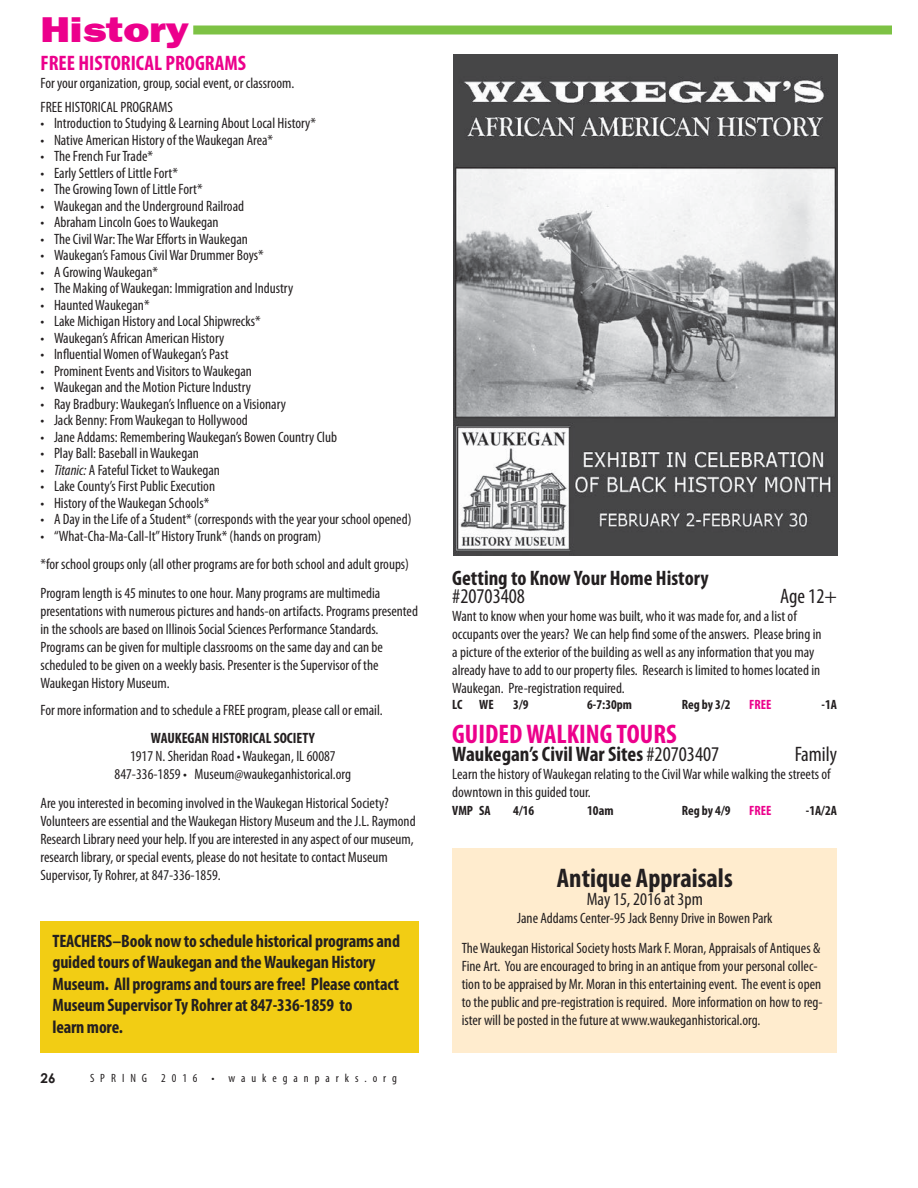
<style>
.page{position:relative;width:918px;height:1188px;background:#fff}
.page>*{position:absolute;margin:0;border:0;box-sizing:border-box;transform-origin:0 0}
.t1{font:700 condensed 27px "Myriad Pro";color:#ec008c}
.t2{font:700 condensed 27px "Myriad Pro";color:#231f20}
.t3{font:700 condensed 21px "Myriad Pro";color:#231f20}
.t4{font:700 condensed 21px "Myriad Pro";color:#ec008c}
.t5{font:condensed 21px "Myriad Pro";color:#231f20}
.t6{font:700 condensed 18px/21.6px "Myriad Pro";letter-spacing:-.01em;color:#231f20}
.t7{font:condensed 18px "Myriad Pro";color:#231f20}
.t8{font:condensed 15px/18px "Myriad Pro";color:#231f20}
.t9{font:700 condensed 15px "Myriad Pro";color:#231f20}
.t10{font:700 condensed 13.5px "Myriad Pro";color:#231f20}
.t11{font:700 condensed 13.5px "Myriad Pro";color:#ec008c}
.t12{font:condensed 12px "Myriad Pro";letter-spacing:.5em;color:#231f20}
.s1{font-style:italic}
.s2{font-weight:400}
</style>
<div class="page">
<div style="left:193px;top:26px;width:698px;height:8px;background:#7dc244"></div>
<div style="left:40px;top:921px;width:379px;height:132px;background:#f2cd14"></div>
<img style="left:454px;top:54px;width:383px;height:502px">
<div style="left:453px;top:848px;width:384px;height:205px;background:#ffecce"></div>
<h2 class="t4" style="left:41px;top:55px;width:207px">FREE HISTORICAL PROGRAMS</h2>
<p class="t8" style="left:41px;top:72px;width:256px;line-height:24px">For your organization, group, social event, or classroom.<br>FREE HISTORICAL PROGRAMS</p>
<p class="t8" style="left:41px;top:115px;width:277px">• Introduction to Studying &amp; Learning About Local History*</p>
<p class="t8" style="left:41px;top:132px;width:234px">• Native American History of the Waukegan Area*</p>
<p class="t8" style="left:41px;top:148px;width:114px">• The French Fur Trade*</p>
<p class="t8" style="left:41px;top:165px;width:139px">• Early Settlers of Little Fort*</p>
<p class="t8" style="left:41px;top:181px;width:164px">• The Growing Town of Little Fort*</p>
<p class="t8" style="left:41px;top:198px;width:205px">• Waukegan and the Underground Railroad</p>
<p class="t8" style="left:41px;top:214px;width:180px">• Abraham Lincoln Goes to Waukegan</p>
<p class="t8" style="left:41px;top:231px;width:209px">• The Civil War: The War Efforts in Waukegan</p>
<p class="t8" style="left:41px;top:247px;width:225px">• Waukegan’s Famous Civil War Drummer Boys*</p>
<p class="t8" style="left:41px;top:264px;width:119px">• A Growing Waukegan*</p>
<p class="t8" style="left:41px;top:280px;width:254px">• The Making of Waukegan: Immigration and Industry</p>
<p class="t8" style="left:41px;top:297px;width:111px">• Haunted Waukegan*</p>
<p class="t8" style="left:41px;top:313px;width:222px">• Lake Michigan History and Local Shipwrecks*</p>
<p class="t8" style="left:41px;top:330px;width:185px">• Waukegan’s African American History</p>
<p class="t8" style="left:41px;top:346px;width:190px">• Influential Women of Waukegan’s Past</p>
<p class="t8" style="left:41px;top:363px;width:213px">• Prominent Events and Visitors to Waukegan</p>
<p class="t8" style="left:41px;top:379px;width:212px">• Waukegan and the Motion Picture Industry</p>
<p class="t8" style="left:41px;top:396px;width:247px">• Ray Bradbury: Waukegan’s Influence on a Visionary</p>
<p class="t8" style="left:41px;top:412px;width:209px">• Jack Benny: From Waukegan to Hollywood</p>
<p class="t8" style="left:41px;top:429px;width:298px">• Jane Addams: Remembering Waukegan’s Bowen Country Club</p>
<p class="t8" style="left:41px;top:445px;width:160px">• Play Ball: Baseball in Waukegan</p>
<p class="t8" style="left:41px;top:462px;width:181px">• <span class="s1">Titanic:</span> A Fateful Ticket to Waukegan</p>
<p class="t8" style="left:41px;top:478px;width:176px">• Lake County’s First Public Execution</p>
<p class="t8" style="left:41px;top:495px;width:170px">• History of the Waukegan Schools*</p>
<p class="t8" style="left:41px;top:511px;width:373px">• A Day in the Life of a Student* (corresponds with the year your school opened)</p>
<p class="t8" style="left:41px;top:522px;width:370px;line-height:28.5px">• “What-Cha-Ma-Call-It” History Trunk* (hands on program)<br>*for school groups only (all other programs are for both school and adult groups)<br>Program length is 45 minutes to one hour. Many programs are multimedia</p>
<p class="t8" style="left:41px;top:603px;width:379px">presentations with numerous pictures and hands-on artifacts. Programs presented in the schools are based on Illinois Social Sciences Performance Standards.<br>Programs can be given for multiple classrooms on the same day and can be scheduled to be given on a weekly basis. Presenter is the Supervisor of the Waukegan History Museum.</p>
<p class="t8" style="left:41px;top:702px;width:344px">For more information and to schedule a FREE program, please call or email.</p>
<p class="t9" style="left:151px;top:732px;width:166px">WAUKEGAN HISTORICAL SOCIETY</p>
<p class="t8" style="left:115px;top:748px;width:238px;text-align:center">1917 N. Sheridan Road • Waukegan, IL 60087<br>847-336-1859 • Museum@waukeganhistorical.org</p>
<p class="t8" style="left:41px;top:795px;width:377px">Are you interested in becoming involved in the Waukegan Historical Society?<br>Volunteers are essential and the Waukegan History Museum and the J.L. Raymond Research Library need your help. If you are interested in any aspect of our museum, research library, or special events, please do not hesitate to contact Museum Supervisor, Ty Rohrer, at 847-336-1859.</p>
<p class="t6" style="left:53px;top:931px;width:349px">TEACHERS–Book now to schedule historical programs and guided tours of Waukegan and the Waukegan History Museum. All programs and tours are free! Please contact Museum Supervisor Ty Rohrer at 847-336-1859 to<br>learn more.</p>
<p class="t12" style="left:90px;top:1074px;width:308px">SPRING 2016 • waukeganparks.org</p>
<h2 class="t3" style="left:452px;top:570px;width:258px">Getting to Know Your Home History</h2>
<h2 class="t5" style="left:452px;top:588px;width:74px">#20703408</h2>
<h2 class="t5" style="left:780px;top:588px;width:58px">Age 12+</h2>
<p class="t8" style="left:452px;top:608px;width:371px">Want to know when your home was built, who it was made for, and a list of occupants over the years? We can help find some of the answers. Please bring in a picture of the exterior of the building as well as any information that you may already have to add to our property files. Research is limited to homes located in Waukegan. Pre-registration required.</p>
<p class="t10" style="left:452px;top:699px;width:12px">LC</p>
<p class="t10" style="left:479px;top:699px;width:16px">WE</p>
<p class="t10" style="left:513px;top:699px;width:17px">3/9</p>
<p class="t10" style="left:587px;top:699px;width:46px">6-7:30pm</p>
<p class="t10" style="left:682px;top:699px;width:50px">Reg by 3/2</p>
<p class="t11" style="left:749px;top:699px;width:24px">FREE</p>
<p class="t10" style="left:822px;top:699px;width:17px">-1A</p>
<h1 class="t1" style="left:452px;top:724px;width:226px">GUIDED WALKING TOURS</h1>
<h2 class="t3" style="left:452px;top:746px;width:269px">Waukegan’s Civil War Sites <span class="s2">#20703407</span></h2>
<h2 class="t5" style="left:795px;top:746px;width:44px">Family</h2>
<p class="t8" style="left:452px;top:766px;width:380px">Learn the history of Waukegan relating to the Civil War while walking the streets of downtown in this guided tour.</p>
<p class="t10" style="left:452px;top:806px;width:40px">VMP SA</p>
<p class="t10" style="left:513px;top:806px;width:23px">4/16</p>
<p class="t10" style="left:587px;top:806px;width:28px">10am</p>
<p class="t10" style="left:682px;top:806px;width:50px">Reg by 4/9</p>
<p class="t11" style="left:749px;top:806px;width:24px">FREE</p>
<p class="t10" style="left:806px;top:806px;width:33px">-1A/2A</p>
<h1 class="t2" style="left:557px;top:867px;width:177px">Antique Appraisals</h1>
<p class="t7" style="left:587px;top:892px;width:118px">May 15, 2016 at 3pm</p>
<p class="t8" style="left:462px;top:904px;width:360px;line-height:30px;text-align:center">Jane Addams Center-95 Jack Benny Drive in Bowen Park<br>The Waukegan Historical Society hosts Mark F. Moran, Appraisals of Antiques &amp;</p>
<p class="t8" style="left:462px;top:958px;width:363px">Fine Art. You are encouraged to bring in an antique from your personal collec&shy;tion to be appraised by Mr. Moran in this entertaining event. The event is open to the public and pre-registration is required. More information on how to reg&shy;ister will be posted in the future at www.waukeganhistorical.org.</p>
</div>
